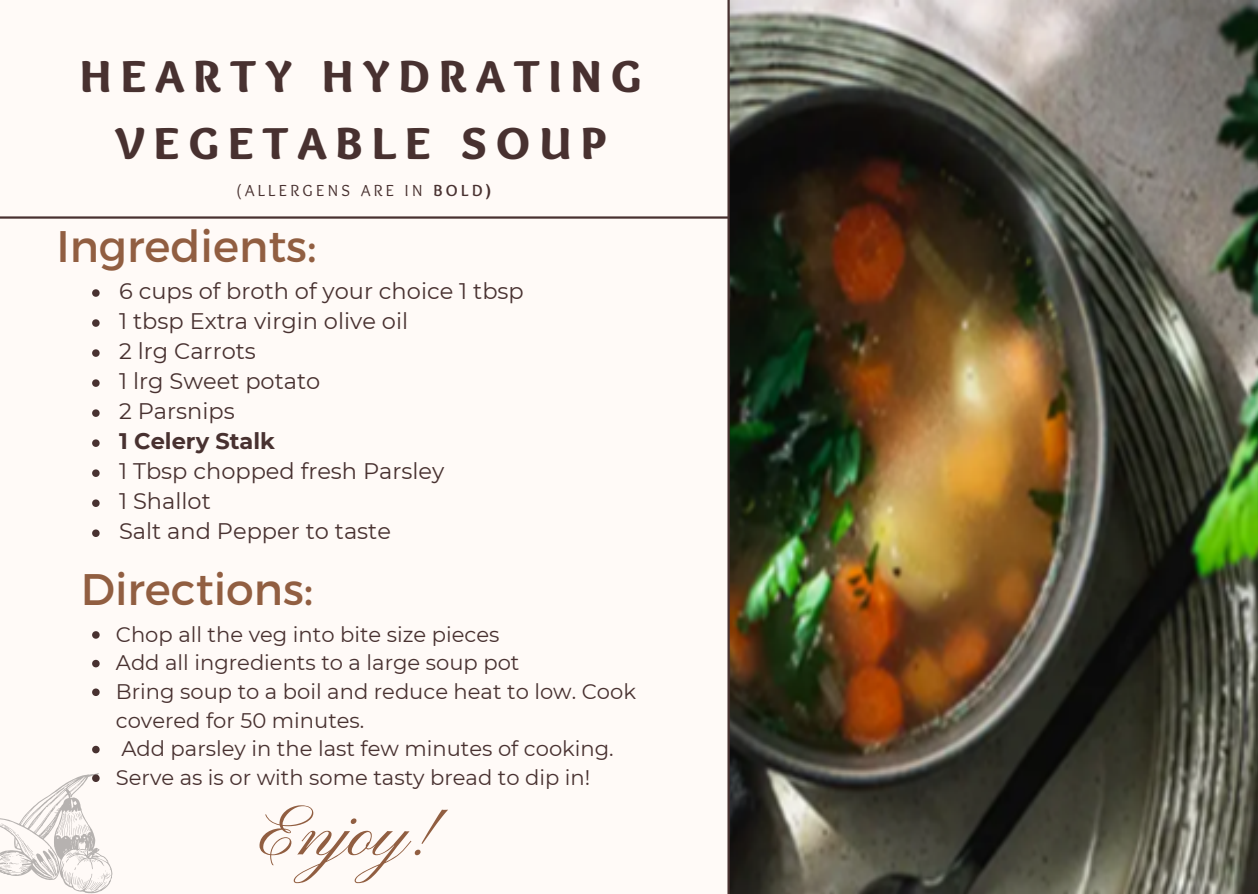
<style>
.page{position:relative;width:1258px;height:894px;background:#fff}
.page>*{position:absolute;margin:0;border:0;box-sizing:border-box;transform-origin:0 0}
.t1{font:72.9px "Pinyon Script";color:#915e41}
.t2{font:900 46.5px/66.3px "Sukar";letter-spacing:.205em;color:#483130;text-align:center}
.t3{font:44.1px "Montserrat";color:#915e41}
.t4{font:22.5px "Montserrat";color:#483130}
.t5{font:700 22.5px "Montserrat";color:#483130}
.t6{font:21px/28.5px "Montserrat";color:#483130}
.t7{font:16.5px "Sukar";letter-spacing:.205em;color:#483130}
.s1{font-weight:700}
.s2{font-weight:900}
</style>
<div class="page">
<div style="left:0;top:0;width:1258px;height:893px;background:#fffaf7"></div>
<img style="left:730px;top:1px;width:528px;height:892px">
<hr style="left:727px;top:0;width:3px;height:893px;background:#483130">
<hr style="left:0;top:216px;width:728px;height:2px;background:#483130">
<svg style="left:92px;top:289px;width:8px;height:8px"></svg>
<svg style="left:92px;top:319px;width:8px;height:8px"></svg>
<svg style="left:92px;top:349px;width:8px;height:8px"></svg>
<svg style="left:92px;top:379px;width:8px;height:8px"></svg>
<svg style="left:92px;top:409px;width:8px;height:8px"></svg>
<svg style="left:92px;top:439px;width:8px;height:8px"></svg>
<svg style="left:92px;top:469px;width:8px;height:8px"></svg>
<svg style="left:92px;top:499px;width:8px;height:8px"></svg>
<svg style="left:92px;top:529px;width:8px;height:8px"></svg>
<svg style="left:92px;top:631px;width:8px;height:7px"></svg>
<svg style="left:92px;top:659px;width:8px;height:8px"></svg>
<svg style="left:92px;top:688px;width:8px;height:7px"></svg>
<svg style="left:0;top:745px;width:113px;height:148px"></svg>
<h2 class="t2" style="left:80px;top:48px;width:562px">HEARTY HYDRATING<br>VEGETABLE SOUP</h2>
<h2 class="t7" style="left:236px;top:181px;width:257px">(ALLERGENS ARE IN <span class="s1">BOLD</span><span class="s2">)</span></h2>
<p class="t3" style="left:56px;top:217px;width:262px">Ingredients:</p>
<h3 class="t4" style="left:119px;top:277px;width:406px">6 cups of broth of your choice 1 tbsp</h3>
<p class="t4" style="left:119px;top:307px;width:290px">1 tbsp Extra virgin olive oil</p>
<p class="t4" style="left:119px;top:337px;width:138px">2 lrg Carrots</p>
<p class="t4" style="left:119px;top:367px;width:203px">1 lrg Sweet potato</p>
<p class="t4" style="left:119px;top:397px;width:117px">2 Parsnips</p>
<p class="t5" style="left:119px;top:427px;width:158px">1 Celery Stalk</p>
<p class="t4" style="left:119px;top:457px;width:327px">1 Tbsp chopped fresh Parsley</p>
<p class="t4" style="left:119px;top:487px;width:93px">1 Shallot</p>
<p class="t4" style="left:119px;top:517px;width:273px">Salt and Pepper to taste</p>
<p class="t3" style="left:81px;top:560px;width:234px">Directions:</p>
<p class="t6" style="left:116px;top:619px;width:385px">Chop all the veg into bite size pieces</p>
<h3 class="t6" style="left:116px;top:648px;width:405px">Add all ingredients to a large soup pot</h3>
<p class="t6" style="left:116px;top:677px;width:522px">Bring soup to a boil and reduce heat to low. Cook covered for 50 minutes.</p>
<p class="t6" style="left:121px;top:734px;width:494px">Add parsley in the last few minutes of cooking.</p>
<p class="t6" style="left:116px;top:763px;width:476px">Serve as is or with some tasty bread to dip in!</p>
<p class="t1" style="left:261px;top:792px;width:179px">Enjoy!</p>
</div>
